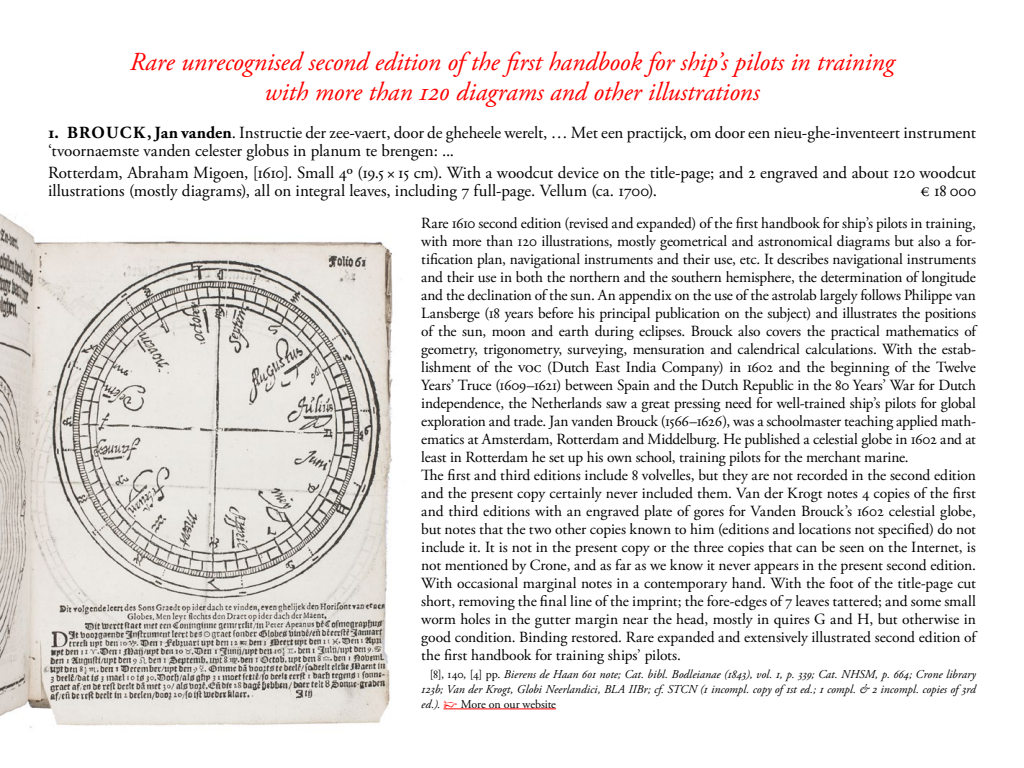
<style>
.page{position:relative;width:1024px;height:768px;background:#fff}
.page>*{position:absolute;margin:0;border:0;box-sizing:border-box;transform-origin:0 0}
.t1{font:italic 26px/30px "Adobe Garamond Pro";letter-spacing:-.005em;color:#f00;text-align:center}
.t2{font:17px/18px "Adobe Garamond Pro";letter-spacing:-.01em;color:#000}
.t3{font:15.5px/18px "Adobe Garamond Pro";letter-spacing:-.015em;color:#000}
.t4{font:italic 12px/15px "Adobe Garamond Pro";letter-spacing:-.005em;color:#000;text-align:justify}
.s1{font-weight:700}
.s2{font-style:normal}
.s3{font-family:"IM FELL English PRO Roman";font-style:normal;color:#f00}
</style>
<div class="page">
<svg style="left:444px;top:709px;width:14px;height:1px"></svg>
<hr style="left:458px;top:709px;width:98px;height:1px;background:#f00">
<img style="left:0;top:214px;width:393px;height:514px">
<h1 class="t1" style="left:130px;top:48px;width:766px">Rare unrecognised second edition of the first handbook for ship’s pilots in training with more than 120 diagrams and other illustrations</h1>
<p class="t2" style="left:48px;top:124px;width:929px"><span class="s1">1. BROUCK, Jan vanden</span>. Instructie der zee-vaert, door de gheheele werelt, … Met een practijck, om door een nieu-ghe-inventeert instrument ‘tvoornaemste vanden celester globus in planum te brengen: ...</p>
<p class="t2" style="left:48px;top:164px;width:930px">Rotterdam, Abraham Migoen, [1610]. Small 4º (19.5 × 15 cm). With a woodcut device on the title-page; and 2 engraved and about 120 woodcut illustrations (mostly diagrams), all on integral leaves, including 7 full-page. Vellum (ca. 1700).</p>
<p class="t2" style="left:921px;top:182px;width:57px">€ 18 000</p>
<p class="t3" style="left:421px;top:214px;width:556px">Rare 1610 second edition (revised and expanded) of the first handbook for ship’s pilots in training, with more than 120 illustrations, mostly geometrical and astronomical diagrams but also a for&shy;tification plan, navigational instruments and their use, etc. It describes navigational instruments and their use in both the northern and the southern hemisphere, the determination of longitude and the declination of the sun. An appendix on the use of the astrolab largely follows Philippe van Lansberge (18 years before his principal publication on the subject) and illustrates the positions of the sun, moon and earth during eclipses. Brouck also covers the practical mathematics of geometry, trigonometry, surveying, mensuration and calendrical calculations. With the estab&shy;lishment of the VOC (Dutch East India Company) in 1602 and the beginning of the Twelve Years’ Truce (1609–1621) between Spain and the Dutch Republic in the 80 Years’ War for Dutch independence, the Netherlands saw a great pressing need for well-trained ship’s pilots for global exploration and trade. Jan vanden Brouck (1566–1626), was a schoolmaster teaching applied math&shy;ematics at Amsterdam, Rotterdam and Middelburg. He published a celestial globe in 1602 and at least in Rotterdam he set up his own school, training pilots for the merchant marine.<br>The first and third editions include 8 volvelles, but they are not recorded in the second edition and the present copy certainly never included them. Van der Krogt notes 4 copies of the first and third editions with an engraved plate of gores for Vanden Brouck’s 1602 celestial globe, but notes that the two other copies known to him (editions and locations not specified) do not include it. It is not in the present copy or the three copies that can be seen on the Internet, is not mentioned by Crone, and as far as we know it never appears in the present second edition.<br>With occasional marginal notes in a contemporary hand. With the foot of the title-page cut short, removing the final line of the imprint; the fore-edges of 7 leaves tattered; and some small worm holes in the gutter margin near the head, mostly in quires G and H, but otherwise in good condition. Binding restored. Rare expanded and extensively illustrated second edition of the first handbook for training ships’ pilots.</p>
<p class="t4" style="left:421px;top:667px;width:556px;text-indent:9px"><span class="s2">[8], 140, [4] pp.</span> Bierens de Haan 601 note; Cat. bibl. Bodleianae (1843), vol. 1, p. 339; Cat. NHSM, p. 664; Crone library 123b; Van der Krogt, Globi Neerlandici, BLA IIBr; cf. STCN (1 incompl. copy of 1st ed.; 1 compl. &amp; 2 incompl. copies of 3rd ed.). <span class="s3">☞</span> <span class="s2">More on our website</span></p>
</div>
